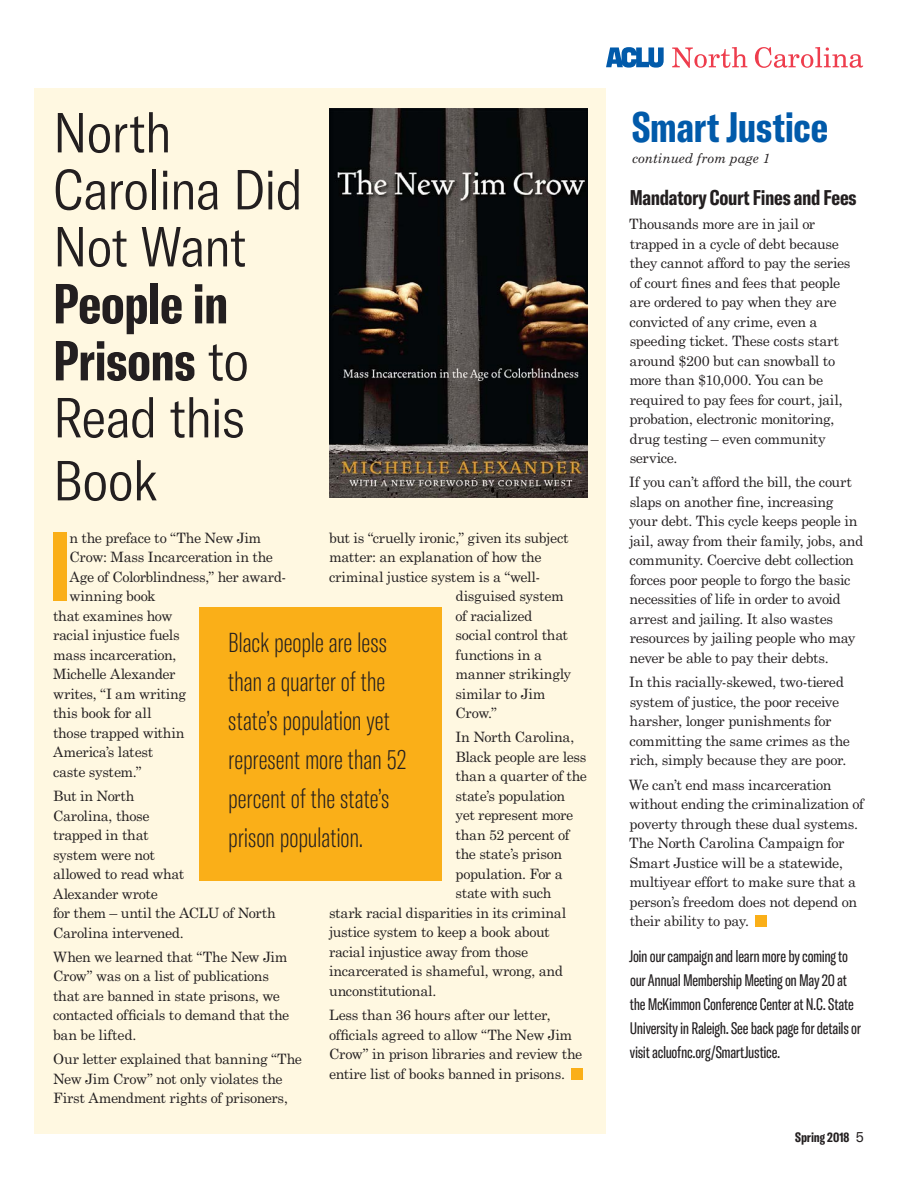
<style>
.page{position:relative;width:918px;height:1188px;background:#fff}
.page>*{position:absolute;margin:0;border:0;box-sizing:border-box;transform-origin:0 0}
.t1{font:700 extra-condensed 96.6px "GT America";color:#faaf18}
.t2{font:300 condensed 55.5px/57px "GT America";letter-spacing:-.02em;color:#231f20}
.t3{font:700 extra-condensed 55.5px/57px "GT America";letter-spacing:-.01em;color:#231f20}
.t4{font:700 extra-condensed 42px "GT America";letter-spacing:-.01em;color:#015aaa}
.t5{font:100 extra-condensed 27px/39px "GT America";color:#231f20}
.t6{font:700 extra-condensed 21px "GT America";letter-spacing:-.015em;color:#231f20}
.t7{font:extra-condensed 16.5px/24px "GT America";letter-spacing:-.02em;color:#231f20}
.t8{font:14.25px/19.5px "Century Schoolbook Std";letter-spacing:-.02em;color:#231f20}
.t9{font:italic 13.5px "Century Schoolbook Std";color:#231f20}
.t10{font:700 extra-condensed 13.5px "GT America";color:#231f20}
.s1{font-weight:300;font-stretch:condensed}
.s2{font-weight:400;font-stretch:normal;font-size:14.25px}
</style>
<div class="page">
<div style="left:34px;top:88px;width:572px;height:1046px;background:#fff8e1"></div>
<svg style="left:672px;top:47px;width:75px;height:21px"></svg>
<svg style="left:755px;top:47px;width:108px;height:21px"></svg>
<svg style="left:606px;top:47px;width:58px;height:21px"></svg>
<div style="left:572px;top:1068px;width:11px;height:12px;background:#faaf18"></div>
<img style="left:330px;top:108px;width:258px;height:390px">
<div style="left:200px;top:607px;width:242px;height:274px;background:#faaf18"></div>
<div style="left:756px;top:915px;width:11px;height:12px;background:#faaf18"></div>
<h2 class="t2" style="left:53px;top:105px;width:251px">North<br>Carolina Did<br>Not Want</h2>
<h2 class="t3" style="left:53px;top:275px;width:198px">People in<br>Prisons <span class="s1">to<br>Read this</span></h2>
<h2 class="t2" style="left:53px;top:453px;width:106px">Book</h2>
<h1 class="t1" style="left:48px;top:509px;width:25px">I</h1>
<p class="t8" style="left:70px;top:528px;width:193px">n the preface to “The New Jim</p>
<p class="t8" style="left:329px;top:527px;width:241px">but is “cruelly ironic,” given its subject</p>
<p class="t8" style="left:329px;top:547px;width:214px">matter: an explanation of how the</p>
<p class="t8" style="left:329px;top:566px;width:213px">criminal justice system is a “well-</p>
<p class="t8" style="left:456px;top:586px;width:110px">disguised system</p>
<p class="t8" style="left:456px;top:605px;width:78px">of racialized</p>
<p class="t8" style="left:456px;top:625px;width:114px">social control that</p>
<p class="t8" style="left:456px;top:644px;width:88px">functions in a</p>
<p class="t8" style="left:456px;top:664px;width:117px">manner strikingly</p>
<p class="t8" style="left:456px;top:683px;width:91px">similar to Jim</p>
<p class="t8" style="left:456px;top:703px;width:43px">Crow.”</p>
<p class="t8" style="left:456px;top:727px;width:120px">In North Carolina,</p>
<p class="t8" style="left:456px;top:747px;width:132px">Black people are less</p>
<p class="t8" style="left:456px;top:766px;width:133px">than a quarter of the</p>
<p class="t8" style="left:456px;top:786px;width:111px">state’s population</p>
<p class="t8" style="left:456px;top:805px;width:119px">yet represent more</p>
<p class="t8" style="left:456px;top:825px;width:116px">than 52 percent of</p>
<p class="t8" style="left:456px;top:844px;width:108px">the state’s prison</p>
<p class="t8" style="left:456px;top:864px;width:109px">population. For a</p>
<p class="t8" style="left:456px;top:883px;width:98px">state with such</p>
<p class="t8" style="left:329px;top:903px;width:239px">stark racial disparities in its criminal</p>
<p class="t8" style="left:329px;top:922px;width:222px">justice system to keep a book about</p>
<p class="t8" style="left:329px;top:942px;width:201px">racial injustice away from those</p>
<p class="t8" style="left:329px;top:961px;width:235px">incarcerated is shameful, wrong, and</p>
<p class="t8" style="left:329px;top:981px;width:109px">unconstitutional.</p>
<p class="t8" style="left:329px;top:1005px;width:255px">Less than 36 hours after our letter, officials agreed to allow “The New Jim Crow” in prison libraries and review the entire list of books banned in prisons.</p>
<p class="t8" style="left:70px;top:547px;width:205px">Crow: Mass Incarceration in the</p>
<p class="t8" style="left:70px;top:567px;width:218px">Age of Colorblindness,” her award-</p>
<p class="t8" style="left:70px;top:586px;width:88px">winning book</p>
<p class="t8" style="left:53px;top:606px;width:121px">that examines how</p>
<p class="t8" style="left:53px;top:625px;width:128px">racial injustice fuels</p>
<p class="t8" style="left:53px;top:645px;width:125px">mass incarceration,</p>
<p class="t8" style="left:53px;top:664px;width:124px">Michelle Alexander</p>
<p class="t8" style="left:53px;top:684px;width:135px">writes, “I am writing</p>
<p class="t8" style="left:53px;top:703px;width:100px">this book for all</p>
<p class="t8" style="left:53px;top:722px;width:133px">those trapped within</p>
<p class="t8" style="left:53px;top:742px;width:102px">America’s latest</p>
<p class="t8" style="left:53px;top:761px;width:90px">caste system.”</p>
<p class="t8" style="left:53px;top:786px;width:224px">But in North<br>Carolina, those<br>trapped in that<br>system were not<br>allowed to read what<br>Alexander wrote<br>for them – until the ACLU of North<br>Carolina intervened.</p>
<p class="t8" style="left:53px;top:947px;width:238px">When we learned that “The New Jim<br>Crow” was on a list of publications that are banned in state prisons, we contacted officials to demand that the ban be lifted.</p>
<p class="t8" style="left:53px;top:1049px;width:250px">Our letter explained that banning “The<br>New Jim Crow” not only violates the<br>First Amendment rights of prisoners,</p>
<h3 class="t5" style="left:228px;top:624px;width:180px">Black people are less than a quarter of the state’s population yet represent more than 52 percent of the state’s prison population.</h3>
<h3 class="t4" style="left:632px;top:102px;width:198px">Smart Justice</h3>
<p class="t9" style="left:632px;top:150px;width:139px">continued from page 1</p>
<h3 class="t6" style="left:630px;top:185px;width:228px">Mandatory Court Fines and Fees</h3>
<p class="t8" style="left:629px;top:214px;width:223px">Thousands more are in jail or trapped in a cycle of debt because they cannot afford to pay the series of court fines and fees that people are ordered to pay when they are convicted of any crime, even a speeding ticket. These costs start around $200 but can snowball to more than $10,000. You can be required to pay fees for court, jail, probation, electronic monitoring, drug testing – even community service.</p>
<p class="t8" style="left:629px;top:472px;width:236px">If you can’t afford the bill, the court slaps on another fine, increasing your debt. This cycle keeps people in jail, away from their family, jobs, and community. Coercive debt collection forces poor people to forgo the basic necessities of life in order to avoid arrest and jailing. It also wastes resources by jailing people who may never be able to pay their debts.</p>
<p class="t8" style="left:629px;top:672px;width:222px">In this racially-skewed, two-tiered system of justice, the poor receive harsher, longer punishments for committing the same crimes as the rich, simply because they are poor.</p>
<p class="t8" style="left:629px;top:774px;width:237px">We can’t end mass incarceration without ending the criminalization of poverty through these dual systems.<br>The North Carolina Campaign for Smart Justice will be a statewide, multiyear effort to make sure that a person’s freedom does not depend on their ability to pay.</p>
<p class="t7" style="left:629px;top:945px;width:233px">Join our campaign and learn more by coming to our Annual Membership Meeting on May 20 at the McKimmon Conference Center at N.C. State University in Raleigh. See back page for details or visit acluofnc.org/SmartJustice.</p>
<p class="t10" style="left:795px;top:1129px;width:70px">Spring 2018 <span class="s2">5</span></p>
</div>
